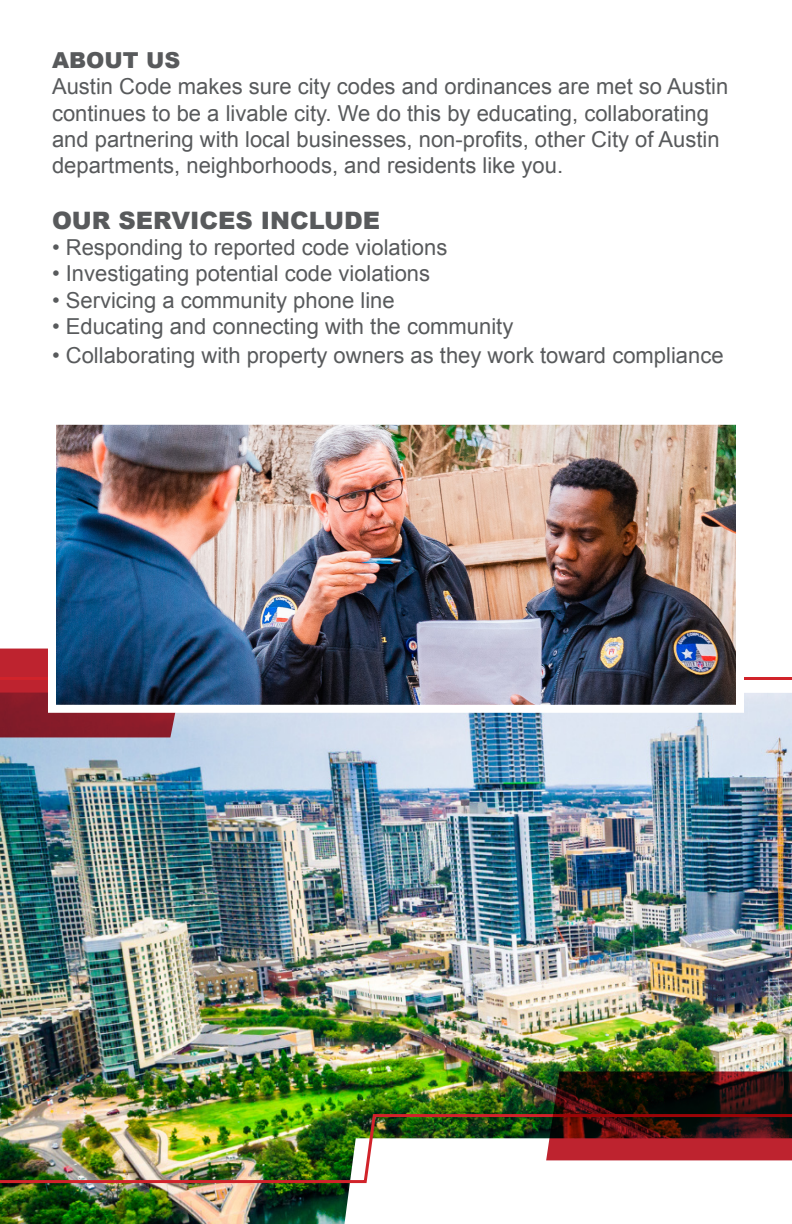
<style>
.page{position:relative;width:792px;height:1224px;background:#fff}
.page>*{position:absolute;margin:0;border:0;box-sizing:border-box;transform-origin:0 0}
.t1{font:900 24px "Arial";color:#585a5c}
.t2{font:22px/26.4px "Arial";color:#585a5c}
.t3{font:900 22px "Arial";color:#585a5c}
</style>
<div class="page">
<img style="left:0;top:983px;width:792px;height:241px">
<svg style="left:0;top:649px;width:48px;height:27px"></svg>
<img style="left:0;top:676px;width:792px;height:307px">
<img style="left:0;top:1113px;width:792px;height:72px">
<svg style="left:546px;top:1072px;width:246px;height:88px;background:#4f1415"></svg>
<img style="left:57px;top:426px;width:678px;height:278px">
<div style="left:48px;top:417px;width:696px;height:296px;border:8px solid #fff"></div>
<p class="t3" style="left:52px;top:44px;width:130px">ABOUT US</p>
<p class="t2" style="left:52px;top:73px;width:678px">Austin Code makes sure city codes and ordinances are met so Austin continues to be a livable city. We do this by educating, collaborating and partnering with local businesses, non-profits, other City of Austin departments, neighborhoods, and residents like you.</p>
<p class="t1" style="left:52px;top:203px;width:330px">OUR SERVICES INCLUDE</p>
<p class="t2" style="left:52px;top:234px;width:397px">• Responding to reported code violations</p>
<p class="t2" style="left:52px;top:261px;width:380px">• Investigating potential code violations</p>
<p class="t2" style="left:52px;top:287px;width:344px">• Servicing a community phone line</p>
<p class="t2" style="left:52px;top:313px;width:463px">• Educating and connecting with the community</p>
<p class="t2" style="left:52px;top:342px;width:673px">• Collaborating with property owners as they work toward compliance</p>
</div>
